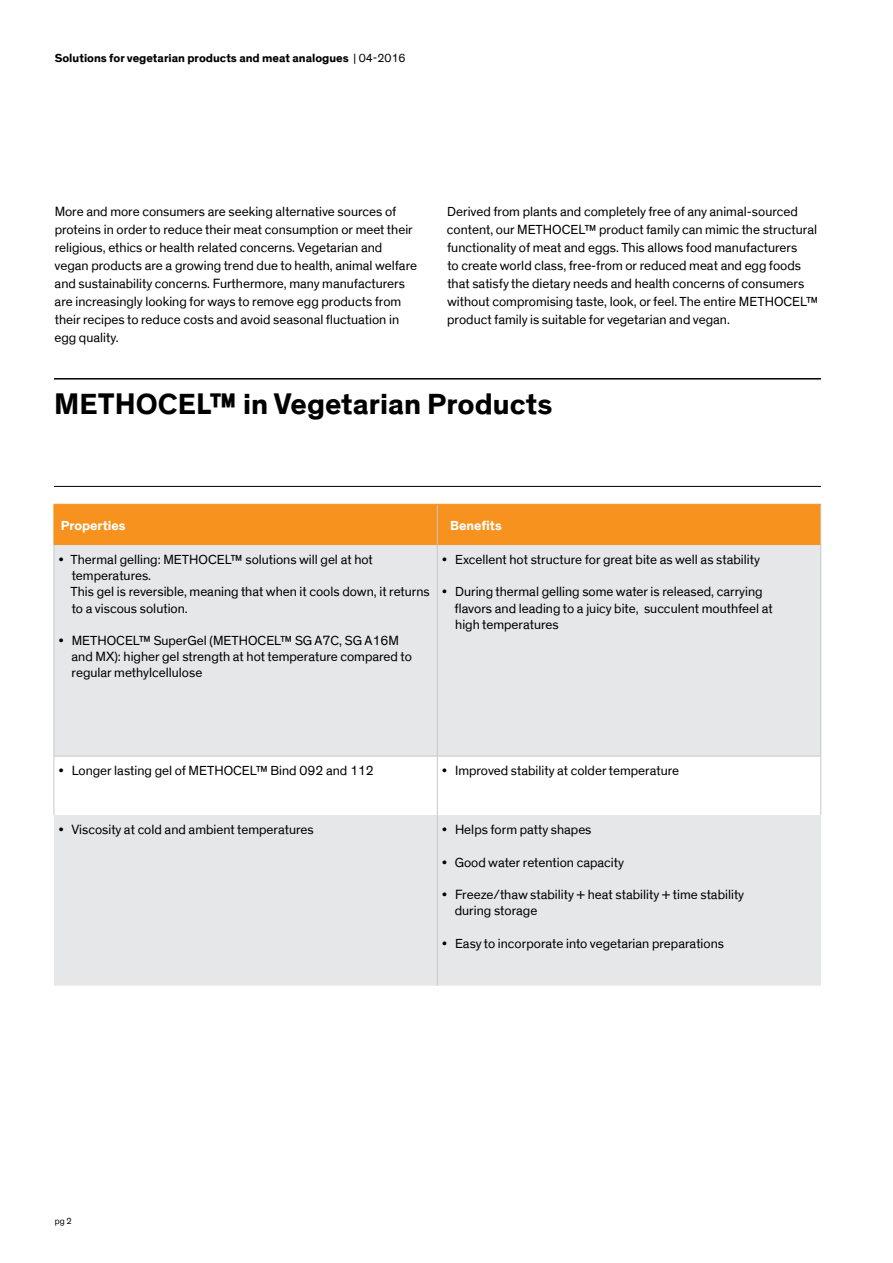
<style>
.page{position:relative;width:893px;height:1263px;background:#fff}
.page>*{position:absolute;margin:0;border:0;box-sizing:border-box;transform-origin:0 0}
.t1{font:700 30px "Dow Corporate";color:#000}
.t2{font:13.5px/18px "Dow Corporate";color:#000}
.t3{font:700 13.5px "Dow Corporate";color:#fff}
.t4{font:700 12px "Dow Corporate";color:#000}
.t5{font:9px "Dow Corporate";color:#000}
.s1{font-weight:400}
</style>
<div class="page">
<hr style="left:54px;top:486px;width:767px;height:1px;background:#000">
<hr style="left:54px;top:378px;width:767px;height:2px;background:#000">
<div style="left:55px;top:505px;width:765px;height:39px;background:#f7921e"></div>
<div style="left:54px;top:545px;width:767px;height:441px;background:#e6e7e8"></div>
<svg style="left:55px;top:757px;width:765px;height:58px"></svg>
<hr style="left:820px;top:545px;width:1px;height:211px;background:#c7c8ca">
<hr style="left:54px;top:545px;width:1px;height:211px;background:#c7c8ca">
<hr style="left:437px;top:545px;width:1px;height:211px;background:#c7c8ca">
<hr style="left:437px;top:815px;width:1px;height:171px;background:#c7c8ca">
<hr style="left:54px;top:756px;width:383px;height:1px;background:#c7c8ca">
<hr style="left:54px;top:756px;width:1px;height:59px;background:#c7c8ca">
<hr style="left:437px;top:756px;width:384px;height:1px;background:#c7c8ca">
<hr style="left:437px;top:756px;width:1px;height:59px;background:#c7c8ca">
<hr style="left:820px;top:756px;width:1px;height:59px;background:#c7c8ca">
<hr style="left:437px;top:504px;width:1px;height:40px;background:#c7c8ca">
<hr style="left:820px;top:504px;width:1px;height:41px;background:#c7c8ca">
<hr style="left:54px;top:504px;width:383px;height:1px;background:#f7921e">
<hr style="left:54px;top:504px;width:1px;height:40px;background:#f7921e">
<hr style="left:437px;top:504px;width:384px;height:1px;background:#f7921e">
<hr style="left:54px;top:544px;width:383px;height:1px;background:#f7921e">
<hr style="left:437px;top:544px;width:384px;height:1px;background:#f7921e">
<p class="t4" style="left:55px;top:51px;width:352px">Solutions for vegetarian products and meat analogues <span class="s1">| 04-2016</span></p>
<p class="t2" style="left:54px;top:203px;width:364px">More and more consumers are seeking alternative sources of proteins in order to reduce their meat consumption or meet their religious, ethics or health related concerns. Vegetarian and vegan products are a growing trend due to health, animal welfare and sustainability concerns. Furthermore, many manufacturers are increasingly looking for ways to remove egg products from their recipes to reduce costs and avoid seasonal fluctuation in egg quality.</p>
<p class="t2" style="left:447px;top:203px;width:373px">Derived from plants and completely free of any animal-sourced content, our METHOCEL™ product family can mimic the structural functionality of meat and eggs. This allows food manufacturers<br>to create world class, free-from or reduced meat and egg foods that satisfy the dietary needs and health concerns of consumers without compromising taste, look, or feel. The entire METHOCEL™ product family is suitable for vegetarian and vegan.</p>
<h1 class="t1" style="left:54px;top:385px;width:500px">METHOCEL™ in Vegetarian Products</h1>
<p class="t3" style="left:61px;top:517px;width:66px">Properties</p>
<p class="t3" style="left:450px;top:517px;width:53px">Benefits</p>
<p class="t2" style="left:71px;top:552px;width:361px;line-height:16.2px;text-indent:-12px">• Thermal gelling: METHOCEL™ solutions will gel at hot temperatures.<br>This gel is reversible, meaning that when it cools down, it returns to a viscous solution.</p>
<p class="t2" style="left:72px;top:633px;width:342px;line-height:16.2px;text-indent:-13px">• METHOCEL™ SuperGel (METHOCEL™ SG A7C, SG A16M and MX): higher gel strength at hot temperature compared to regular methylcellulose</p>
<p class="t2" style="left:442px;top:551px;width:320px">• Excellent hot structure for great bite as well as stability</p>
<p class="t2" style="left:454px;top:584px;width:320px;line-height:16.2px;text-indent:-13px">• During thermal gelling some water is released, carrying flavors and leading to a juicy bite, succulent mouthfeel at high temperatures</p>
<p class="t2" style="left:58px;top:762px;width:317px">• Longer lasting gel of METHOCEL™ Bind 092 and 112</p>
<p class="t2" style="left:442px;top:762px;width:239px">• Improved stability at colder temperature</p>
<p class="t2" style="left:58px;top:821px;width:257px">• Viscosity at cold and ambient temperatures</p>
<p class="t2" style="left:442px;top:821px;width:151px">• Helps form patty shapes</p>
<p class="t2" style="left:442px;top:853px;width:184px">• Good water retention capacity</p>
<p class="t2" style="left:455px;top:887px;width:291px;line-height:16.2px;text-indent:-13px">• Freeze/thaw stability + heat stability + time stability during storage</p>
<p class="t2" style="left:442px;top:934px;width:284px">• Easy to incorporate into vegetarian preparations</p>
<p class="t5" style="left:55px;top:1216px;width:19px">pg 2</p>
</div>
